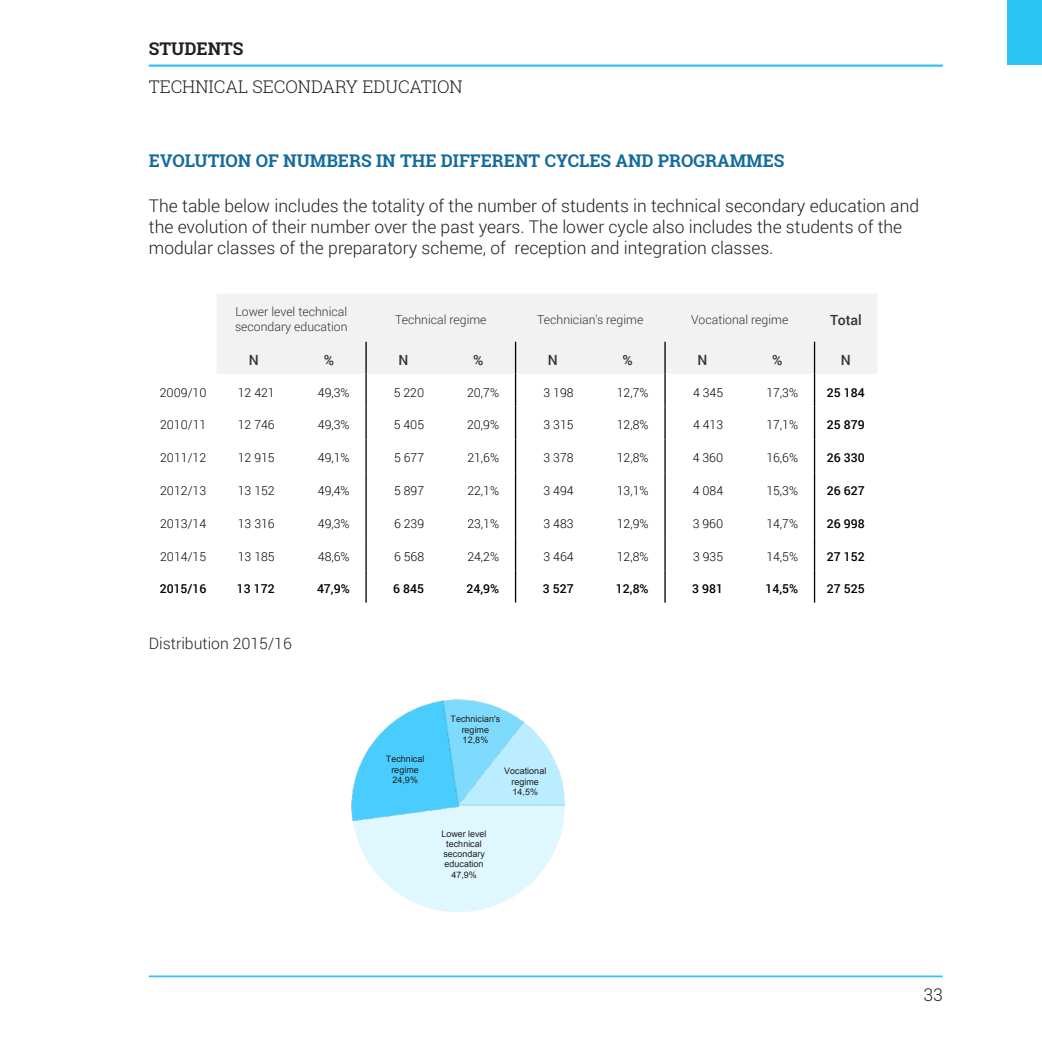
<style>
.page{position:relative;width:1042px;height:1042px;background:#fff}
.page>*{position:absolute;margin:0;border:0;box-sizing:border-box;transform-origin:0 0}
.Fließtext{font:300 17.5px/21px "Roboto";color:#231f20}
.Fließtext-2{font:700 17.5px "Roboto Slab";color:#156c9c}
.t1{font:300 17.5px "Roboto Slab";color:#231f20}
.t2{font:700 17.5px "Roboto Slab";color:#231f20}
.Fließtext-3{font:300 15.75px "Roboto";color:#231f20}
.t3{font:500 14px "Roboto";color:#333}
.t4{font:300 12.25px "Roboto";color:#000}
.t5{font:300 12.25px/14.7px "Roboto";color:#333}
.t6{font:500 12.25px "Roboto";color:#000}
.t7{font:8.92px/10.2px "Arial";letter-spacing:.005em;color:#231f20;text-align:center}
</style>
<div class="page">
<hr style="left:149px;top:975px;width:794px;height:2px;background:#2bc4f3">
<hr style="left:149px;top:65px;width:794px;height:1px;background:#2bc4f3">
<div style="left:217px;top:294px;width:660px;height:80px;background:#f2f2f2"></div>
<hr style="left:365px;top:342px;width:2px;height:32px;background:#000">
<hr style="left:515px;top:342px;width:1px;height:32px;background:#000">
<hr style="left:664px;top:342px;width:2px;height:32px;background:#000">
<hr style="left:814px;top:342px;width:1px;height:32px;background:#000">
<hr style="left:365px;top:374px;width:2px;height:32px;background:#000">
<hr style="left:515px;top:374px;width:1px;height:32px;background:#000">
<hr style="left:664px;top:374px;width:2px;height:32px;background:#000">
<hr style="left:814px;top:374px;width:1px;height:32px;background:#000">
<hr style="left:365px;top:406px;width:2px;height:33px;background:#000">
<hr style="left:515px;top:406px;width:1px;height:33px;background:#000">
<hr style="left:664px;top:406px;width:2px;height:33px;background:#000">
<hr style="left:814px;top:406px;width:1px;height:33px;background:#000">
<hr style="left:365px;top:439px;width:2px;height:33px;background:#000">
<hr style="left:515px;top:439px;width:1px;height:33px;background:#000">
<hr style="left:664px;top:439px;width:2px;height:33px;background:#000">
<hr style="left:814px;top:439px;width:1px;height:33px;background:#000">
<hr style="left:365px;top:472px;width:2px;height:33px;background:#000">
<hr style="left:515px;top:472px;width:1px;height:33px;background:#000">
<hr style="left:664px;top:472px;width:2px;height:33px;background:#000">
<hr style="left:814px;top:472px;width:1px;height:33px;background:#000">
<hr style="left:365px;top:505px;width:2px;height:33px;background:#000">
<hr style="left:515px;top:505px;width:1px;height:33px;background:#000">
<hr style="left:664px;top:505px;width:2px;height:33px;background:#000">
<hr style="left:814px;top:505px;width:1px;height:33px;background:#000">
<hr style="left:365px;top:538px;width:2px;height:32px;background:#000">
<hr style="left:515px;top:538px;width:1px;height:32px;background:#000">
<hr style="left:664px;top:538px;width:2px;height:32px;background:#000">
<hr style="left:814px;top:538px;width:1px;height:32px;background:#000">
<hr style="left:365px;top:570px;width:2px;height:32px;background:#000">
<hr style="left:515px;top:570px;width:1px;height:32px;background:#000">
<hr style="left:664px;top:570px;width:2px;height:32px;background:#000">
<hr style="left:814px;top:570px;width:1px;height:32px;background:#000">
<img style="left:353px;top:806px;width:211px;height:105px">
<img style="left:352px;top:701px;width:107px;height:119px">
<img style="left:442px;top:699px;width:81px;height:107px">
<img style="left:458px;top:721px;width:106px;height:85px">
<div style="left:1007px;top:0;width:35px;height:65px;background:#2bc4f3"></div>
<h1 class="t2" style="left:149px;top:36px;width:96px">STUDENTS</h1>
<p class="t1" style="left:149px;top:74px;width:315px">TECHNICAL SECONDARY EDUCATION</p>
<p class="Fließtext-2" style="left:149px;top:149px;width:637px">EVOLUTION OF NUMBERS IN THE DIFFERENT CYCLES AND PROGRAMMES</p>
<p class="Fließtext" style="left:149px;top:195px;width:772px">The table below includes the totality of the number of students in technical secondary education and the evolution of their number over the past years. The lower cycle also includes the students of the modular classes of the preparatory scheme, of reception and integration classes.</p>
<p class="t5" style="left:235px;top:304px;width:114px">Lower level technical secondary education</p>
<p class="t5" style="left:395px;top:311px;width:93px">Technical regime</p>
<p class="t5" style="left:537px;top:311px;width:108px">Technician's regime</p>
<p class="t5" style="left:691px;top:311px;width:98px">Vocational regime</p>
<p class="t3" style="left:830px;top:310px;width:33px">Total</p>
<p class="t3" style="left:249px;top:350px;width:11px">N</p>
<p class="t3" style="left:324px;top:350px;width:12px">%</p>
<p class="t3" style="left:398px;top:350px;width:11px">N</p>
<p class="t3" style="left:473px;top:350px;width:12px">%</p>
<p class="t3" style="left:548px;top:350px;width:11px">N</p>
<p class="t3" style="left:623px;top:350px;width:12px">%</p>
<p class="t3" style="left:697px;top:350px;width:11px">N</p>
<p class="t3" style="left:772px;top:350px;width:12px">%</p>
<p class="t3" style="left:841px;top:350px;width:11px">N</p>
<p class="t4" style="left:160px;top:384px;width:48px">2009/10</p>
<p class="t4" style="left:238px;top:384px;width:38px">12 421</p>
<p class="t4" style="left:318px;top:384px;width:33px">49,3%</p>
<p class="t4" style="left:394px;top:384px;width:32px">5 220</p>
<p class="t4" style="left:467px;top:384px;width:34px">20,7%</p>
<p class="t4" style="left:543px;top:384px;width:32px">3 198</p>
<p class="t4" style="left:617px;top:384px;width:33px">12,7%</p>
<p class="t4" style="left:693px;top:384px;width:32px">4 345</p>
<p class="t4" style="left:766px;top:384px;width:33px">17,3%</p>
<p class="t6" style="left:827px;top:383px;width:39px">25 184</p>
<p class="t4" style="left:160px;top:416px;width:48px">2010/11</p>
<p class="t4" style="left:238px;top:416px;width:38px">12 746</p>
<p class="t4" style="left:318px;top:416px;width:33px">49,3%</p>
<p class="t4" style="left:394px;top:416px;width:32px">5 405</p>
<p class="t4" style="left:467px;top:416px;width:34px">20,9%</p>
<p class="t4" style="left:543px;top:416px;width:32px">3 315</p>
<p class="t4" style="left:617px;top:416px;width:33px">12,8%</p>
<p class="t4" style="left:693px;top:416px;width:32px">4 413</p>
<p class="t4" style="left:766px;top:416px;width:33px">17,1%</p>
<p class="t6" style="left:827px;top:416px;width:39px">25 879</p>
<p class="t4" style="left:160px;top:449px;width:47px">2011/12</p>
<p class="t4" style="left:238px;top:449px;width:38px">12 915</p>
<p class="t4" style="left:318px;top:449px;width:33px">49,1%</p>
<p class="t4" style="left:394px;top:449px;width:32px">5 677</p>
<p class="t4" style="left:467px;top:449px;width:33px">21,6%</p>
<p class="t4" style="left:543px;top:449px;width:32px">3 378</p>
<p class="t4" style="left:617px;top:449px;width:33px">12,8%</p>
<p class="t4" style="left:693px;top:449px;width:32px">4 360</p>
<p class="t4" style="left:766px;top:449px;width:33px">16,6%</p>
<p class="t6" style="left:827px;top:449px;width:39px">26 330</p>
<p class="t4" style="left:160px;top:482px;width:47px">2012/13</p>
<p class="t4" style="left:238px;top:482px;width:38px">13 152</p>
<p class="t4" style="left:318px;top:482px;width:33px">49,4%</p>
<p class="t4" style="left:394px;top:482px;width:32px">5 897</p>
<p class="t4" style="left:467px;top:482px;width:33px">22,1%</p>
<p class="t4" style="left:543px;top:482px;width:32px">3 494</p>
<p class="t4" style="left:617px;top:482px;width:33px">13,1%</p>
<p class="t4" style="left:693px;top:482px;width:32px">4 084</p>
<p class="t4" style="left:766px;top:482px;width:33px">15,3%</p>
<p class="t6" style="left:827px;top:482px;width:39px">26 627</p>
<p class="t4" style="left:160px;top:515px;width:47px">2013/14</p>
<p class="t4" style="left:238px;top:515px;width:38px">13 316</p>
<p class="t4" style="left:318px;top:515px;width:33px">49,3%</p>
<p class="t4" style="left:394px;top:515px;width:32px">6 239</p>
<p class="t4" style="left:467px;top:515px;width:33px">23,1%</p>
<p class="t4" style="left:543px;top:515px;width:32px">3 483</p>
<p class="t4" style="left:617px;top:515px;width:33px">12,9%</p>
<p class="t4" style="left:693px;top:515px;width:32px">3 960</p>
<p class="t4" style="left:766px;top:515px;width:33px">14,7%</p>
<p class="t6" style="left:827px;top:515px;width:39px">26 998</p>
<p class="t4" style="left:160px;top:548px;width:47px">2014/15</p>
<p class="t4" style="left:238px;top:548px;width:38px">13 185</p>
<p class="t4" style="left:318px;top:548px;width:33px">48,6%</p>
<p class="t4" style="left:394px;top:548px;width:32px">6 568</p>
<p class="t4" style="left:467px;top:548px;width:33px">24,2%</p>
<p class="t4" style="left:543px;top:548px;width:32px">3 464</p>
<p class="t4" style="left:617px;top:548px;width:33px">12,8%</p>
<p class="t4" style="left:693px;top:548px;width:32px">3 935</p>
<p class="t4" style="left:766px;top:548px;width:33px">14,5%</p>
<p class="t6" style="left:827px;top:548px;width:39px">27 152</p>
<p class="t6" style="left:160px;top:580px;width:48px">2015/16</p>
<p class="t6" style="left:237px;top:580px;width:39px">13 172</p>
<p class="t6" style="left:317px;top:580px;width:34px">47,9%</p>
<p class="t6" style="left:393px;top:580px;width:32px">6 845</p>
<p class="t6" style="left:466px;top:580px;width:34px">24,9%</p>
<p class="t6" style="left:543px;top:580px;width:32px">3 527</p>
<p class="t6" style="left:616px;top:580px;width:34px">12,8%</p>
<p class="t6" style="left:692px;top:580px;width:32px">3 981</p>
<p class="t6" style="left:765px;top:580px;width:34px">14,5%</p>
<p class="t6" style="left:827px;top:580px;width:39px">27 525</p>
<p class="Fließtext-3" style="left:149px;top:632px;width:144px">Distribution 2015/16</p>
<p class="t7" style="left:386px;top:754px;width:40px">Technical regime<br>24,9%</p>
<p class="t7" style="left:450px;top:714px;width:51px">Technician's regime<br>12,8%</p>
<p class="t7" style="left:441px;top:828px;width:47px">Lower level technical secondary education<br>47,9%</p>
<p class="t7" style="left:504px;top:766px;width:44px">Vocational regime<br>14,5%</p>
<h1 class="t1" style="left:924px;top:982px;width:20px">33</h1>
</div>
